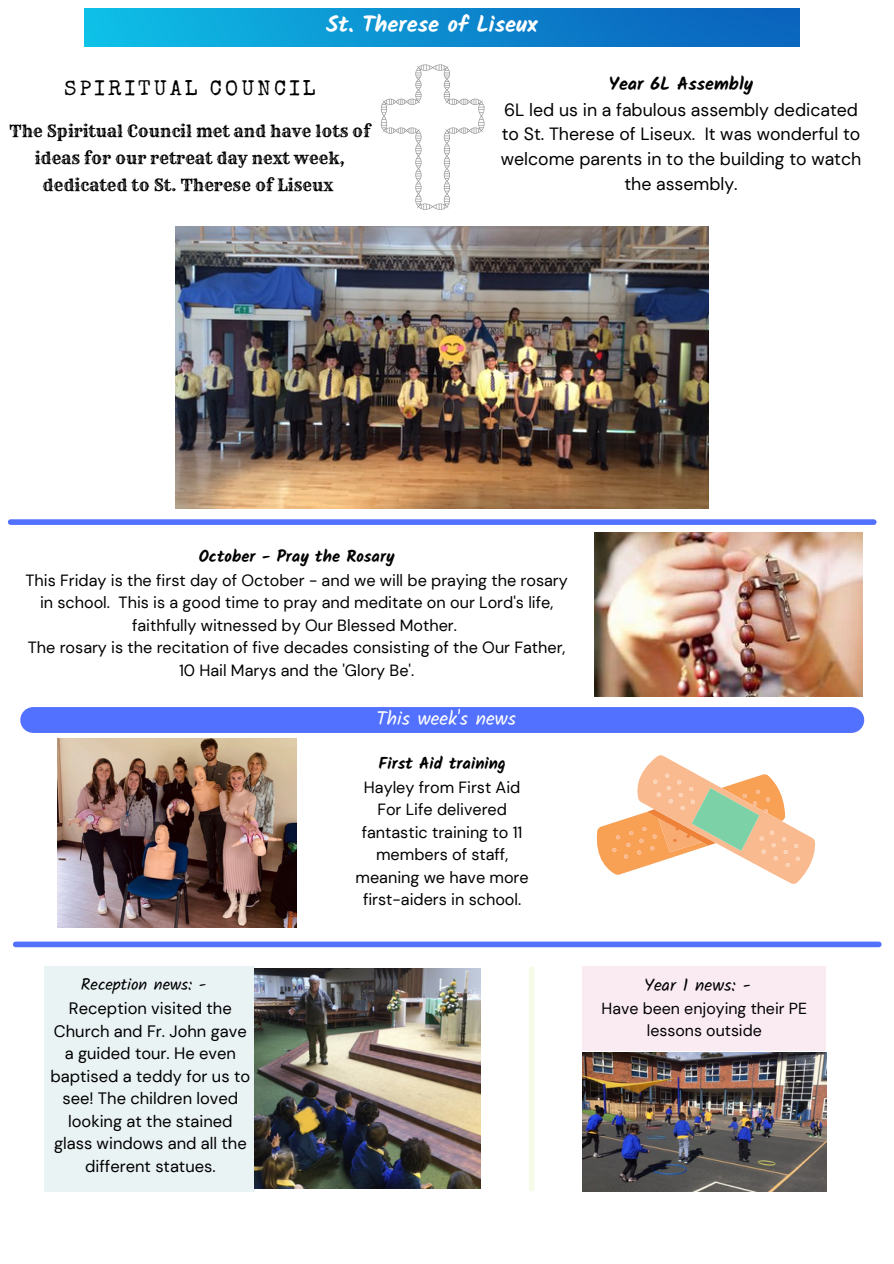
<style>
.page{position:relative;width:894px;height:1264px;background:#fff}
.page>*{position:absolute;margin:0;border:0;box-sizing:border-box;transform-origin:0 0}
.t1{font:700 22.5px "Kalam";color:#fff}
.t2{font:21px "Special Elite";letter-spacing:.15em;color:#000}
.t3{font:19.35px "Kalam";color:#fff}
.t4{font:700 18px "Kalam";color:#000}
.t5{font:17.7px/24.8px "DM Sans";color:#000;text-align:center}
.t6{font:17.4px "Kalam";color:#000}
.t7{font:16.5px/22.5px "DM Sans";color:#000;text-align:center}
.t8{font:16.5px/27px "Rye";color:#000;text-align:center}
.t9{font:700 16.5px "Kalam";color:#000}
.t10{font:16.5px "Kalam";color:#000}
.t11{font:16.2px/22.5px "DM Sans";color:#000;text-align:center}
.t12{font:15.9px/21.8px "DM Sans";color:#000;text-align:center}
</style>
<div class="page">
<svg style="left:381px;top:64px;width:103px;height:146px"></svg>
<div style="left:11px;top:519px;width:862px;height:6px;background:#5271ff"></div>
<img style="left:84px;top:9px;width:715px;height:37px">
<img style="left:594px;top:532px;width:268px;height:165px">
<div style="left:33px;top:707px;width:818px;height:26px;background:#5271ff"></div>
<img style="left:58px;top:738px;width:238px;height:189px">
<img style="left:175px;top:226px;width:533px;height:283px">
<svg style="left:596px;top:755px;width:219px;height:129px"></svg>
<div style="left:44px;top:966px;width:210px;height:225px;background:#eaf3f4"></div>
<div style="left:582px;top:966px;width:244px;height:85px;background:#faebf2"></div>
<img style="left:582px;top:1052px;width:244px;height:139px">
<div style="left:16px;top:941px;width:862px;height:6px;background:#5271ff"></div>
<img style="left:254px;top:968px;width:226px;height:220px">
<div style="left:528px;top:969px;width:6px;height:219px;background:#f6fbe8"></div>
<p class="t1" style="left:326px;top:11px;width:213px">St. Therese of Liseux</p>
<p class="t2" style="left:64px;top:80px;width:253px">SPIRITUAL COUNCIL</p>
<p class="t8" style="left:10px;top:117px;width:362px">The Spiritual Council met and have lots of ideas for our retreat day next week, dedicated to St. Therese of Liseux</p>
<p class="t4" style="left:608px;top:73px;width:146px">Year 6L Assembly</p>
<p class="t5" style="left:500px;top:97px;width:362px">6L led us in a fabulous assembly dedicated to St. Therese of Liseux. It was wonderful to welcome parents in to the building to watch the assembly.</p>
<p class="t9" style="left:199px;top:547px;width:197px">October - Pray the Rosary</p>
<p class="t11" style="left:25px;top:569px;width:543px">This Friday is the first day of October - and we will be praying the rosary in school. This is a good time to pray and meditate on our Lord's life, faithfully witnessed by Our Blessed Mother.</p>
<p class="t11" style="left:28px;top:636px;width:539px">The rosary is the recitation of five decades consisting of the Our Father,<br>10 Hail Marys and the 'Glory Be'.</p>
<p class="t3" style="left:376px;top:706px;width:141px">This week's news</p>
<p class="t10" style="left:81px;top:975px;width:127px">Reception news: -</p>
<p class="t7" style="left:50px;top:997px;width:201px">Reception visited the<br>Church and Fr. John gave a guided tour. He even baptised a teddy for us to see! The children loved looking at the stained glass windows and all the different statues.</p>
<p class="t9" style="left:378px;top:753px;width:129px">First Aid training</p>
<p class="t11" style="left:355px;top:775px;width:175px">Hayley from First Aid<br>For Life delivered fantastic training to 11 members of staff, meaning we have more first-aiders in school.</p>
<p class="t6" style="left:643px;top:974px;width:108px">Year 1 news: -</p>
<p class="t12" style="left:601px;top:998px;width:207px">Have been enjoying their PE lessons outside</p>
</div>
